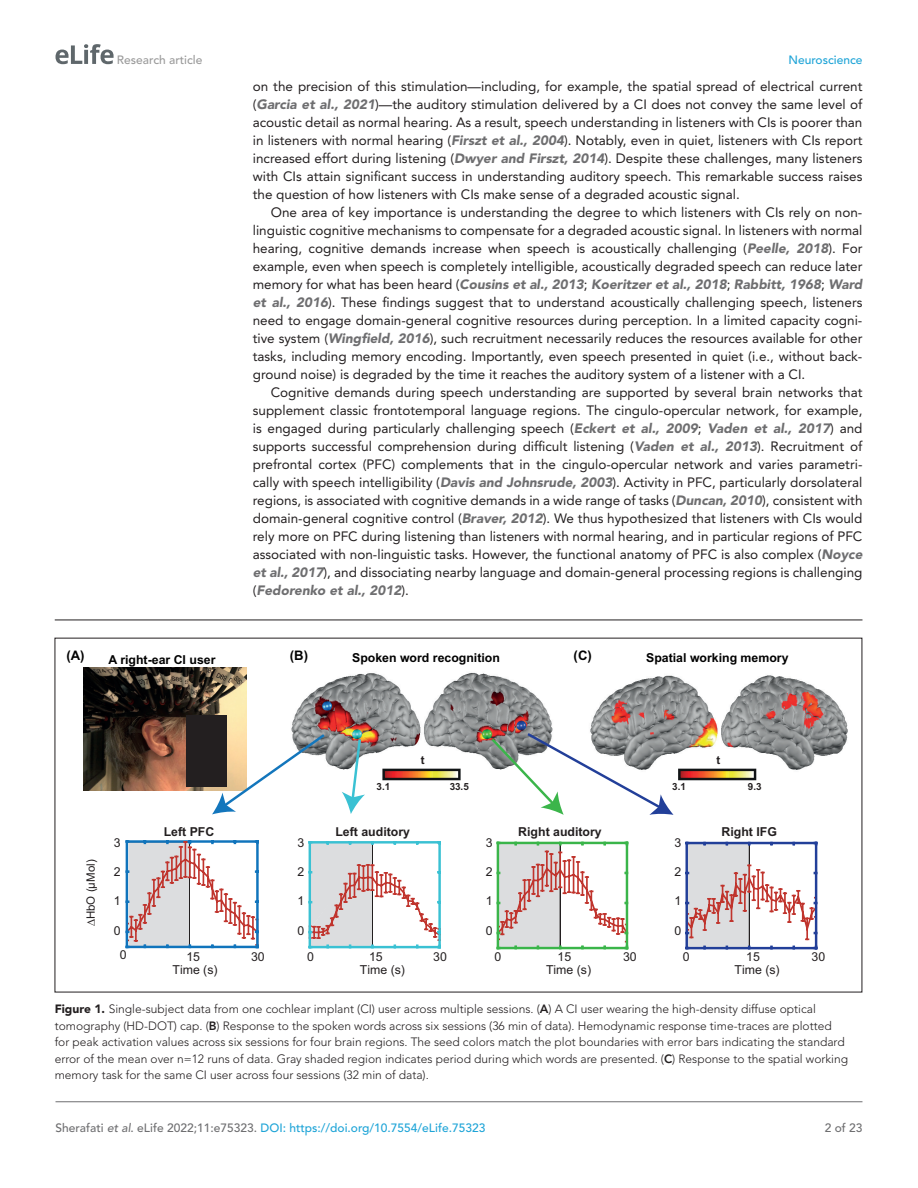
<style>
.page{position:relative;width:918px;height:1188px;background:#fff}
.page>*{position:absolute;margin:0;border:0;box-sizing:border-box;transform-origin:0 0}
.t1{font:13.5px/18px "Avenir LT Std";color:#231f20;text-align:justify}
.t2{font:700 13.2px "Arial";color:#000001}
.t3{font:12.3px "Arial";color:#231f20}
.t4{font:700 12.3px "Arial";color:#000001}
.t5{font:700 12.3px "Arial";color:#231f20}
.t6{font:300 12px/16.5px "Avenir LT Std";color:#231f20}
.t7{font:500 12px "Avenir LT Std";color:#1ea4d7}
.t8{font:500 12px "Avenir LT Std";color:#9a9a9a}
.t9{font:500 12px "Avenir LT Std";color:#6e6e70}
.t10{font:700 11.55px "Arial";color:#231f20}
.t11{font:700 9.9px "Arial";color:#231f20}
.s1{font-weight:900;font-style:italic;color:#6e6e70}
.s2{font-weight:900}
.s3{font-weight:800}
.s4{color:#6e6e70}
.s5{font-style:italic;color:#6e6e70}
</style>
<div class="page">
<svg style="left:56px;top:44px;width:58px;height:20px"></svg>
<hr style="left:56px;top:1101px;width:806px;height:1px;background:#6e6e70">
<hr style="left:55px;top:620px;width:807px;height:1px;background:#231f20">
<img style="left:291px;top:672px;width:262px;height:97px">
<img style="left:84px;top:667px;width:163px;height:123px">
<div style="left:187px;top:715px;width:40px;height:71px;background:#231f20"></div>
<img style="left:590px;top:675px;width:258px;height:95px">
<svg style="left:212px;top:734px;width:113px;height:80px"></svg>
<svg style="left:342px;top:739px;width:23px;height:75px"></svg>
<svg style="left:382px;top:769px;width:79px;height:11px"></svg>
<svg style="left:492px;top:733px;width:265px;height:82px"></svg>
<svg style="left:128px;top:840px;width:128px;height:108px"></svg>
<hr style="left:256px;top:840px;width:3px;height:108px;background:#1074bc">
<hr style="left:126px;top:840px;width:2px;height:108px;background:#1074bc">
<svg style="left:311px;top:841px;width:127px;height:107px"></svg>
<hr style="left:438px;top:841px;width:3px;height:107px;background:#3ac1d3">
<hr style="left:309px;top:841px;width:2px;height:107px;background:#3ac1d3">
<svg style="left:499px;top:842px;width:127px;height:107px"></svg>
<hr style="left:626px;top:842px;width:2px;height:107px;background:#3ab54a">
<hr style="left:497px;top:842px;width:2px;height:107px;background:#3ab54a">
<svg style="left:688px;top:842px;width:127px;height:107px"></svg>
<hr style="left:815px;top:842px;width:2px;height:107px;background:#223f99">
<hr style="left:685px;top:842px;width:3px;height:107px;background:#223f99">
<p class="t8" style="left:117px;top:53px;width:87px">Research article</p>
<p class="t7" style="left:788px;top:53px;width:76px">Neuroscience</p>
<p class="t1" style="left:253px;top:78px;width:611px">on the precision of this stimulation—including, for example, the spatial spread of electrical current (<span class="s1">Garcia et al., 2021</span>)—the auditory stimulation delivered by a CI does not convey the same level of acoustic detail as normal hearing. As a result, speech understanding in listeners with CIs is poorer than in listeners with normal hearing (<span class="s1">Firszt et al., 2004</span>). Notably, even in quiet, listeners with CIs report increased effort during listening (<span class="s1">Dwyer and Firszt, 2014</span>). Despite these challenges, many listeners with CIs attain significant success in understanding auditory speech. This remarkable success raises the question of how listeners with CIs make sense of a degraded acoustic signal.</p>
<p class="t1" style="left:253px;top:204px;width:611px;text-indent:18px">One area of key importance is understanding the degree to which listeners with CIs rely on non&shy;linguistic cognitive mechanisms to compensate for a degraded acoustic signal. In listeners with normal hearing, cognitive demands increase when speech is acoustically challenging (<span class="s1">Peelle, 2018</span>). For example, even when speech is completely intelligible, acoustically degraded speech can reduce later memory for what has been heard (<span class="s1">Cousins et al., 2013</span>; <span class="s1">Koeritzer et al., 2018</span>; <span class="s1">Rabbitt, 1968</span>; <span class="s1">Ward et al., 2016</span>). These findings suggest that to understand acoustically challenging speech, listeners need to engage domain-general cognitive resources during perception. In a limited capacity cogni&shy;tive system (<span class="s1">Wingfield, 2016</span>), such recruitment necessarily reduces the resources available for other tasks, including memory encoding. Importantly, even speech presented in quiet (i.e., without back&shy;ground noise) is degraded by the time it reaches the auditory system of a listener with a CI.</p>
<p class="t1" style="left:253px;top:384px;width:611px;text-indent:18px">Cognitive demands during speech understanding are supported by several brain networks that supplement classic frontotemporal language regions. The cingulo-opercular network, for example, is engaged during particularly challenging speech (<span class="s1">Eckert et al., 2009</span>; <span class="s1">Vaden et al., 2017</span>) and supports successful comprehension during difficult listening (<span class="s1">Vaden et al., 2013</span>). Recruitment of prefrontal cortex (PFC) complements that in the cingulo-opercular network and varies parametri&shy;cally with speech intelligibility (<span class="s1">Davis and Johnsrude, 2003</span>). Activity in PFC, particularly dorsolateral regions, is associated with cognitive demands in a wide range of tasks (<span class="s1">Duncan, 2010</span>), consistent with domain-general cognitive control (<span class="s1">Braver, 2012</span>). We thus hypothesized that listeners with CIs would rely more on PFC during listening than listeners with normal hearing, and in particular regions of PFC associated with non-linguistic tasks. However, the functional anatomy of PFC is also complex (<span class="s1">Noyce et al., 2017</span>), and dissociating nearby language and domain-general processing regions is challenging (<span class="s1">Fedorenko et al., 2012</span>).</p>
<p class="t2" style="left:290px;top:646px;width:20px">(B)</p>
<p class="t2" style="left:574px;top:646px;width:20px">(C)</p>
<p class="t4" style="left:66px;top:651px;width:151px"><sup>(A)</sup> A right-ear CI user</p>
<p class="t4" style="left:352px;top:649px;width:149px">Spoken word recognition</p>
<p class="t4" style="left:646px;top:649px;width:144px">Spatial working memory</p>
<p class="t10" style="left:421px;top:752px;width:5px">t</p>
<p class="t10" style="left:717px;top:752px;width:5px">t</p>
<p class="t11" style="left:377px;top:779px;width:15px">3.1</p>
<p class="t11" style="left:450px;top:779px;width:21px">33.5</p>
<p class="t11" style="left:672px;top:779px;width:15px">3.1</p>
<p class="t11" style="left:748px;top:779px;width:15px">9.3</p>
<p class="t3" style="left:114px;top:834px;width:8px">3</p>
<p class="t5" style="left:164px;top:823px;width:52px">Left PFC</p>
<p class="t3" style="left:297px;top:834px;width:8px">3</p>
<p class="t5" style="left:335px;top:823px;width:76px">Left auditory</p>
<p class="t3" style="left:486px;top:834px;width:8px">3</p>
<p class="t5" style="left:518px;top:823px;width:85px">Right auditory</p>
<p class="t3" style="left:674px;top:834px;width:8px">3</p>
<p class="t5" style="left:722px;top:823px;width:57px">Right IFG</p>
<p class="t3" style="left:114px;top:863px;width:8px">2</p>
<p class="t3" style="left:297px;top:863px;width:8px">2</p>
<p class="t3" style="left:486px;top:863px;width:8px">2</p>
<p class="t3" style="left:674px;top:863px;width:8px">2</p>
<p class="t3" style="left:114px;top:892px;width:8px">1</p>
<p class="t3" style="left:114px;top:923px;width:8px">0</p>
<p class="t3" style="left:297px;top:892px;width:8px">1</p>
<p class="t3" style="left:297px;top:923px;width:8px">0</p>
<p class="t3" style="left:486px;top:892px;width:8px">1</p>
<p class="t3" style="left:486px;top:923px;width:8px">0</p>
<p class="t3" style="left:674px;top:892px;width:8px">1</p>
<p class="t3" style="left:674px;top:923px;width:8px">0</p>
<p class="t3" style="left:120px;top:946px;width:8px">0</p>
<p class="t3" style="left:186px;top:949px;width:15px">15</p>
<p class="t3" style="left:251px;top:949px;width:15px">30</p>
<p class="t3" style="left:307px;top:949px;width:8px">0</p>
<p class="t3" style="left:433px;top:949px;width:15px">30</p>
<p class="t3" style="left:369px;top:949px;width:15px">15</p>
<p class="t3" style="left:494px;top:949px;width:8px">0</p>
<p class="t3" style="left:623px;top:949px;width:15px">30</p>
<p class="t3" style="left:558px;top:949px;width:15px">15</p>
<p class="t3" style="left:683px;top:949px;width:8px">0</p>
<p class="t3" style="left:812px;top:949px;width:15px">30</p>
<p class="t3" style="left:746px;top:949px;width:15px">15</p>
<p class="t3" style="left:173px;top:961px;width:47px">Time (s)</p>
<p class="t3" style="left:360px;top:961px;width:47px">Time (s)</p>
<p class="t3" style="left:546px;top:961px;width:47px">Time (s)</p>
<p class="t3" style="left:735px;top:961px;width:47px">Time (s)</p>
<p class="t6" style="left:55px;top:1001px;width:795px"><span class="s2">Figure 1.</span> Single-subject data from one cochlear implant (CI) user across multiple sessions. (<span class="s3">A</span>) A CI user wearing the high-density diffuse optical tomography (HD-DOT) cap. (<span class="s3">B</span>) Response to the spoken words across six sessions (36 min of data). Hemodynamic response time-traces are plotted for peak activation values across six sessions for four brain regions. The seed colors match the plot boundaries with error bars indicating the standard error of the mean over n=12 runs of data. Gray shaded region indicates period during which words are presented. (<span class="s3">C</span>) Response to the spatial working memory task for the same CI user across four sessions (32 min of data).</p>
<p class="t7" style="left:56px;top:1121px;width:431px"><span class="s4">Sherafati</span> <span class="s5">et al</span><span class="s4">. eLife 2022;11:e75323.</span> DOI: https://doi.org/10.7554/eLife.75323</p>
<p class="t9" style="left:825px;top:1121px;width:39px">2 of 23</p>
</div>
